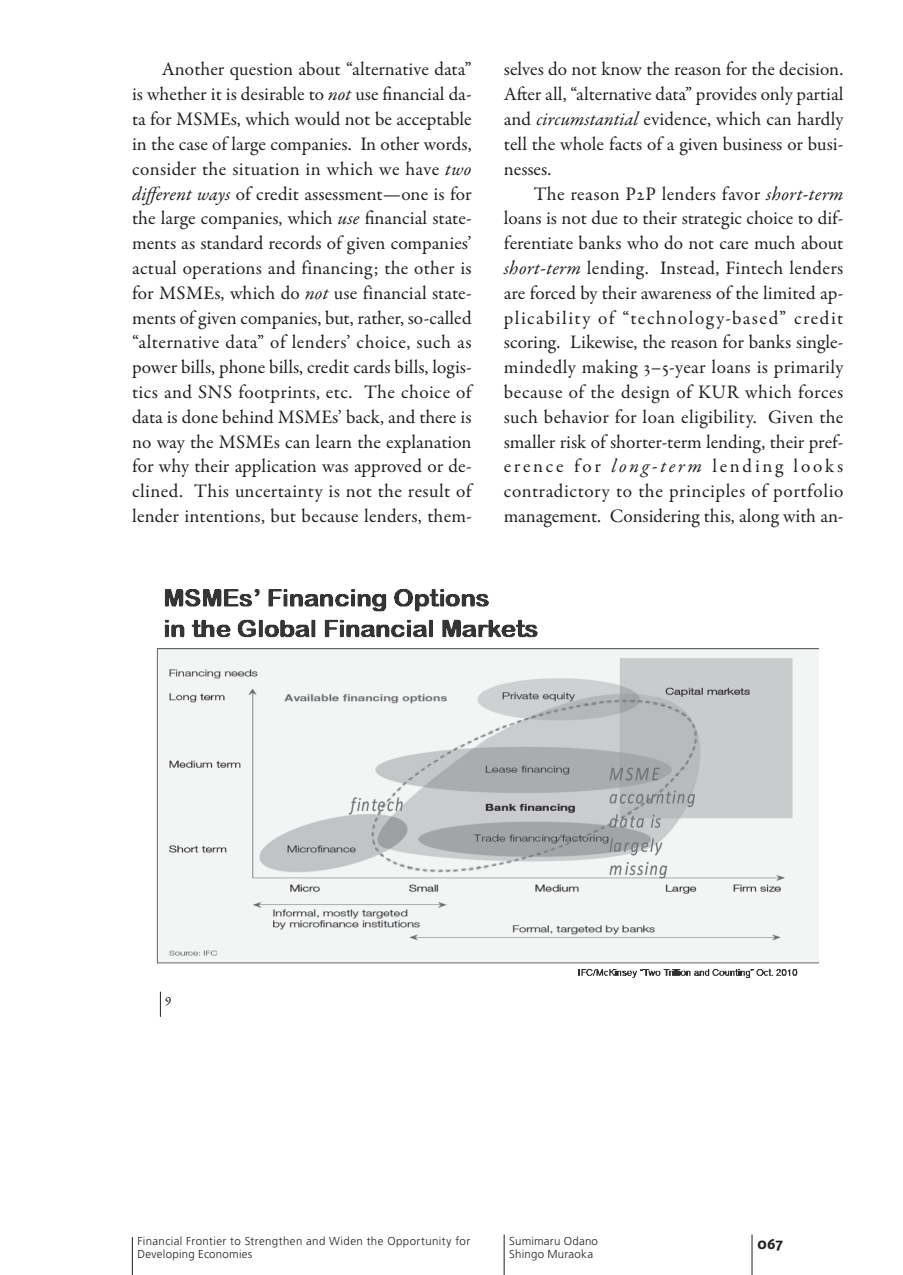
<style>
.page{position:relative;width:903px;height:1275px;background:#fff}
.page>*{position:absolute;margin:0;border:0;box-sizing:border-box;transform-origin:0 0}
.本文_英{font:19.25px/24.8px "Garamond Premr Pro";color:#231f20;text-align:justify}
.t1{font:700 16.1px "Karmina Sans";color:#231f20}
.図版_キャプ本文{font:14.88px "Garamond Premr Pro";color:#231f20}
.t2{font:300 11.55px/12.4px "Frutiger";letter-spacing:.025em;color:#231f20}
.s1{font-style:italic}
</style>
<div class="page">
<hr style="left:752px;top:1234px;width:1px;height:41px;background:#231f20">
<hr style="left:132px;top:1237px;width:1px;height:38px;background:#231f20">
<hr style="left:504px;top:1234px;width:1px;height:41px;background:#231f20">
<img style="left:156px;top:589px;width:662px;height:389px">
<svg style="left:160px;top:992px;width:1px;height:25px"></svg>
<p class="本文_英" style="left:132px;top:57px;width:341px;text-indent:30px">Another question about “alternative data” is whether it is desirable to <span class="s1">not</span> use financial da&shy;ta for MSMEs, which would not be acceptable in the case of large companies. In other words, consider the situation in which we have <span class="s1">two different ways</span> of credit assessment—one is for the large companies, which <span class="s1">use</span> financial state&shy;ments as standard records of given companies’ actual operations and financing; the other is for MSMEs, which do <span class="s1">not</span> use financial state&shy;ments of given companies, but, rather, so-called “alternative data” of lenders’ choice, such as power bills, phone bills, credit cards bills, logis&shy;tics and SNS footprints, etc. The choice of data is done behind MSMEs’ back, and there is no way the MSMEs can learn the explanation for why their application was approved or de&shy;clined. This uncertainty is not the result of lender intentions, but because lenders, them-</p>
<p class="本文_英" style="left:504px;top:57px;width:341px">selves do not know the reason for the decision.<br>After all, “alternative data” provides only partial and <span class="s1">circumstantial</span> evidence, which can hardly tell the whole facts of a given business or busi&shy;nesses.</p>
<p class="本文_英" style="left:504px;top:181px;width:341px;text-indent:30px">The reason P2P lenders favor <span class="s1">short-term </span>loans is not due to their strategic choice to dif&shy;ferentiate banks who do not care much about <span class="s1">short-term</span> lending. Instead, Fintech lenders are forced by their awareness of the limited ap&shy;plicability of “technology-based” credit scoring. Likewise, the reason for banks single&shy;mindedly making 3–5-year loans is primarily because of the design of KUR which forces such behavior for loan eligibility. Given the smaller risk of shorter-term lending, their pref&shy;erence for <span class="s1">long-term</span> lending looks contradictory to the principles of portfolio management. Considering this, along with an-</p>
<p class="図版_キャプ本文" style="left:165px;top:989px;width:9px">9</p>
<p class="t2" style="left:137px;top:1235px;width:334px">Financial Frontier to Strengthen and Widen the Opportunity for</p>
<p class="t1" style="left:757px;top:1234px;width:27px">067</p>
<p class="t2" style="left:137px;top:1247px;width:116px">Developing Economies</p>
<p class="t2" style="left:509px;top:1235px;width:90px">Sumimaru Odano<br>Shingo Muraoka</p>
</div>
